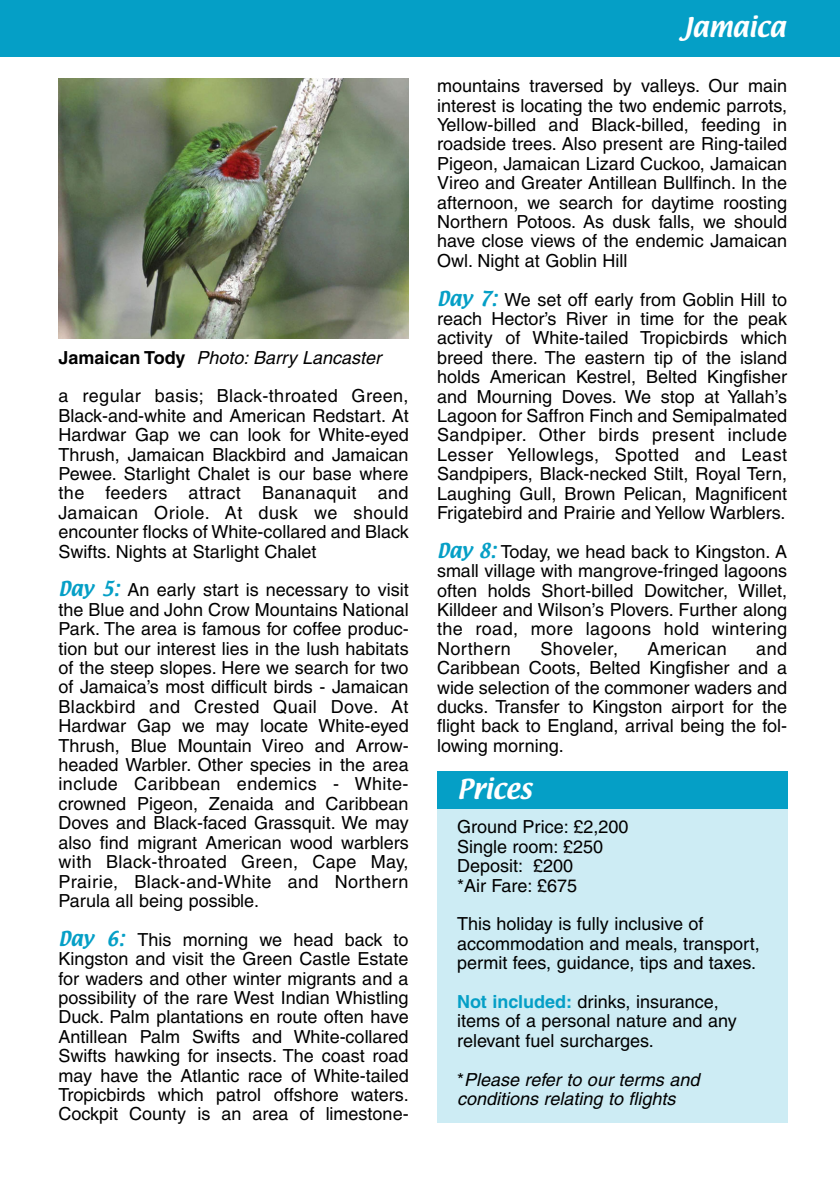
<style>
.page{position:relative;width:840px;height:1190px;background:#fff}
.page>*{position:absolute;margin:0;border:0;box-sizing:border-box;transform-origin:0 0}
.t1{font:24px "Textile";color:#fff}
.t2{font:18px/19.4px "Helvetica";color:#000;text-align:justify}
.t3{font:italic 18px/19.4px "Helvetica";color:#000}
.t4{font:18px "Helvetica";letter-spacing:.02em;color:#000}
.s1{font-weight:700;font-style:normal}
.s2{font-family:"Textile";color:#059fc6}
.s3{font-weight:700;color:#059fc6}
.s4{font-style:normal}
</style>
<div class="page">
<div style="left:0;top:0;width:840px;height:57px;background:#059fc6"></div>
<div style="left:437px;top:790px;width:350px;height:332px;background:#cdecf4"></div>
<div style="left:437px;top:771px;width:350px;height:37px;background:#059fc6"></div>
<img style="left:59px;top:79px;width:350px;height:260px">
<p class="t3" style="left:59px;top:350px;width:324px"><span class="s1">Jamaican Tody</span> Photo: Barry Lancaster</p>
<p class="t2" style="left:59px;top:388px;width:352px">a regular basis; Black-throated Green, Black-and-white and American Redstart. At Hardwar Gap we can look for White-eyed Thrush, Jamaican Blackbird and Jamaican Pewee. Starlight Chalet is our base where the feeders attract Bananaquit and Jamaican Oriole. At dusk we should encounter flocks of White-collared and Black Swifts. Nights at Starlight Chalet</p>
<p class="t2" style="left:59px;top:582px;width:352px"><span class="s2">Day 5:</span> An early start is necessary to visit the Blue and John Crow Mountains National Park. The area is famous for coffee produc&shy;tion but our interest lies in the lush habitats of the steep slopes. Here we search for two of Jamaica’s most difficult birds - Jamaican Blackbird and Crested Quail Dove. At Hardwar Gap we may locate White-eyed Thrush, Blue Mountain Vireo and Arrow&shy;headed Warbler. Other species in the area include Caribbean endemics - White&shy;crowned Pigeon, Zenaida and Caribbean Doves and Black-faced Grassquit. We may also find migrant American wood warblers with Black-throated Green, Cape May, Prairie, Black-and-White and Northern Parula all being possible.</p>
<p class="t2" style="left:59px;top:931px;width:352px"><span class="s2">Day 6:</span> This morning we head back to Kingston and visit the Green Castle Estate for waders and other winter migrants and a possibility of the rare West Indian Whistling Duck. Palm plantations en route often have Antillean Palm Swifts and White-collared Swifts hawking for insects. The coast road may have the Atlantic race of White-tailed Tropicbirds which patrol offshore waters.<br>Cockpit County is an area of limestone-</p>
<h1 class="t1" style="left:682px;top:17px;width:105px">Jamaica</h1>
<p class="t2" style="left:437px;top:78px;width:352px">mountains traversed by valleys. Our main interest is locating the two endemic parrots, Yellow-billed and Black-billed, feeding in roadside trees. Also present are Ring-tailed Pigeon, Jamaican Lizard Cuckoo, Jamaican Vireo and Greater Antillean Bullfinch. In the afternoon, we search for daytime roosting Northern Potoos. As dusk falls, we should have close views of the endemic Jamaican Owl. Night at Goblin Hill</p>
<p class="t2" style="left:437px;top:291px;width:352px"><span class="s2">Day 7:</span> We set off early from Goblin Hill to reach Hector’s River in time for the peak activity of White-tailed Tropicbirds which breed there. The eastern tip of the island holds American Kestrel, Belted Kingfisher and Mourning Doves. We stop at Yallah’s Lagoon for Saffron Finch and Semipalmated Sandpiper. Other birds present include Lesser Yellowlegs, Spotted and Least Sandpipers, Black-necked Stilt, Royal Tern, Laughing Gull, Brown Pelican, Magnificent Frigatebird and Prairie and Yellow Warblers.</p>
<p class="t2" style="left:437px;top:543px;width:352px"><span class="s2">Day 8:</span> Today, we head back to Kingston. A small village with mangrove-fringed lagoons often holds Short-billed Dowitcher, Willet, Killdeer and Wilson’s Plovers. Further along the road, more lagoons hold wintering Northern</p>
<p class="t4" style="left:541px;top:642px;width:79px">Shoveler,</p>
<p class="t4" style="left:648px;top:642px;width:81px">American</p>
<p class="t2" style="left:437px;top:640px;width:352px;text-indent:319px">and Caribbean Coots, Belted Kingfisher and a wide selection of the commoner waders and ducks. Transfer to Kingston airport for the flight back to England, arrival being the fol&shy;lowing morning.</p>
<h1 class="t1" style="left:457px;top:779px;width:76px">Prices</h1>
<p class="t2" style="left:457px;top:819px;width:173px;text-align:left">Ground Price: £2,200<br>Single room: £250<br>Deposit: £200<br>*Air Fare: £675</p>
<p class="t2" style="left:457px;top:916px;width:304px;text-align:left">This holiday is fully inclusive of accommodation and meals, transport, permit fees, guidance, tips and taxes.</p>
<p class="t2" style="left:457px;top:994px;width:281px;text-align:left"><span class="s3">Not included:</span> drinks, insurance, items of a personal nature and any relevant fuel surcharges.</p>
<p class="t3" style="left:457px;top:1071px;width:244px"><span class="s4">*</span>Please refer to our terms and conditions relating to flights</p>
</div>
